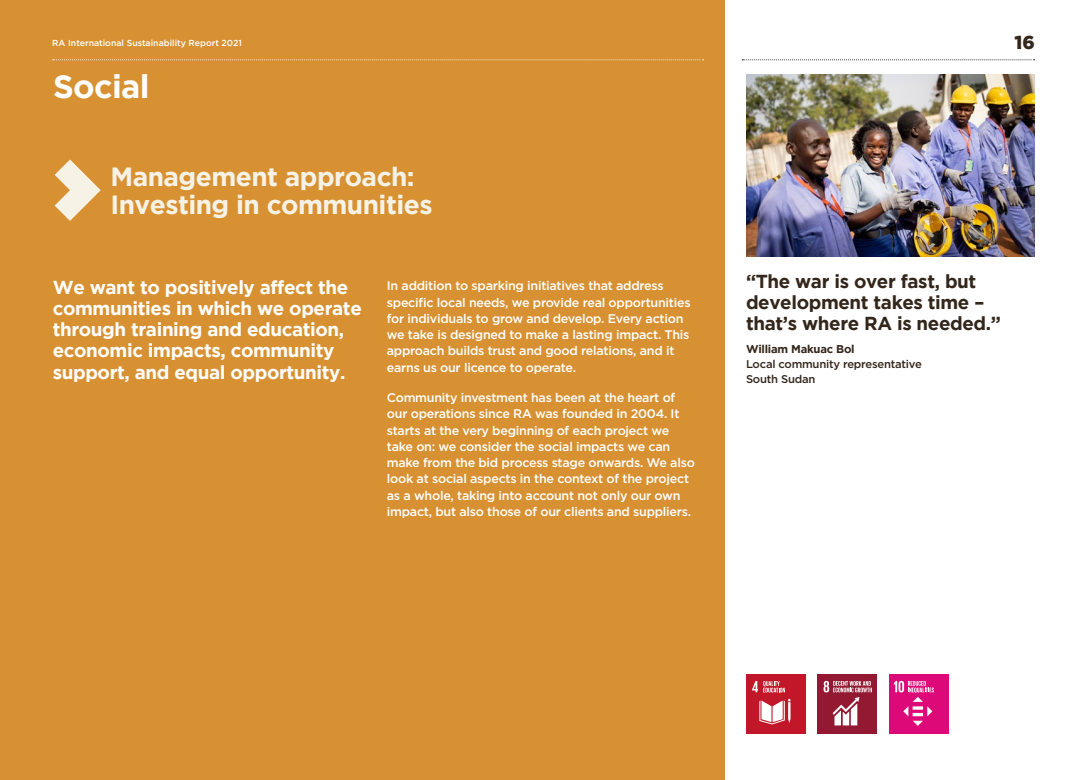
<style>
.page{position:relative;width:1088px;height:780px;background:#fff}
.page>*{position:absolute;margin:0;border:0;box-sizing:border-box;transform-origin:0 0}
.t1{font:700 32.5px "Gotham";letter-spacing:-.02em;color:#fff}
.t2{font:700 26.25px/27.5px "Gotham";letter-spacing:-.02em;color:#f6f2e6}
.t3{font:700 18.75px/21.2px "Gotham";letter-spacing:-.02em;color:#fff}
.t4{font:700 18.75px/21.2px "Gotham";letter-spacing:-.02em;color:#33261b}
.t5{font:900 18.75px "Gotham";color:#33261b}
.t6{font:500 12.5px/16.2px "Gotham";letter-spacing:-.02em;color:#fff}
.t7{font:500 11.25px/15px "Gotham";letter-spacing:-.02em;color:#33261b}
.t8{font:700 11.25px "Gotham";letter-spacing:-.02em;color:#33261b}
.t9{font:500 8.75px "Gotham";color:#fff}
</style>
<div class="page">
<div style="left:0;top:0;width:724px;height:780px;background:#d79132"></div>
<img style="left:746px;top:74px;width:289px;height:182px">
<div style="left:746px;top:674px;width:59px;height:60px;background:#c11728"></div>
<svg style="left:759px;top:698px;width:31px;height:26px"></svg>
<svg style="left:752px;top:681px;width:33px;height:11px"></svg>
<div style="left:817px;top:674px;width:60px;height:60px;background:#931831"></div>
<svg style="left:823px;top:681px;width:49px;height:44px"></svg>
<div style="left:889px;top:674px;width:59px;height:60px;background:#dd0979"></div>
<svg style="left:894px;top:680px;width:40px;height:45px"></svg>
<svg style="left:53px;top:59px;width:650px;height:1px"></svg>
<svg style="left:742px;top:59px;width:292px;height:1px"></svg>
<svg style="left:55px;top:159px;width:46px;height:62px"></svg>
<p class="t9" style="left:52px;top:38px;width:191px">RA International Sustainability Report 2021</p>
<h3 class="t5" style="left:1014px;top:32px;width:22px">16</h3>
<h1 class="t1" style="left:53px;top:68px;width:98px">Social</h1>
<h2 class="t2" style="left:110px;top:162px;width:324px">Management approach:<br>Investing in communities</h2>
<h3 class="t3" style="left:53px;top:276px;width:311px">We want to positively affect the communities in which we operate through training and education, economic impacts, community support, and equal opportunity.</h3>
<p class="t6" style="left:387px;top:277px;width:305px">In addition to sparking initiatives that address specific local needs, we provide real opportunities for individuals to grow and develop. Every action we take is designed to make a lasting impact. This approach builds trust and good relations, and it earns us our licence to operate.</p>
<p class="t6" style="left:387px;top:389px;width:310px">Community investment has been at the heart of our operations since RA was founded in 2004. It starts at the very beginning of each project we take on: we consider the social impacts we can make from the bid process stage onwards. We also look at social aspects in the context of the project as a whole, taking into account not only our own impact, but also those of our clients and suppliers.</p>
<h3 class="t4" style="left:746px;top:270px;width:256px">“The war is over fast, but development takes time – that’s where RA is needed.”</h3>
<p class="t8" style="left:746px;top:342px;width:110px">William Makuac Bol</p>
<p class="t7" style="left:746px;top:356px;width:177px">Local community representative<br>South Sudan</p>
</div>
